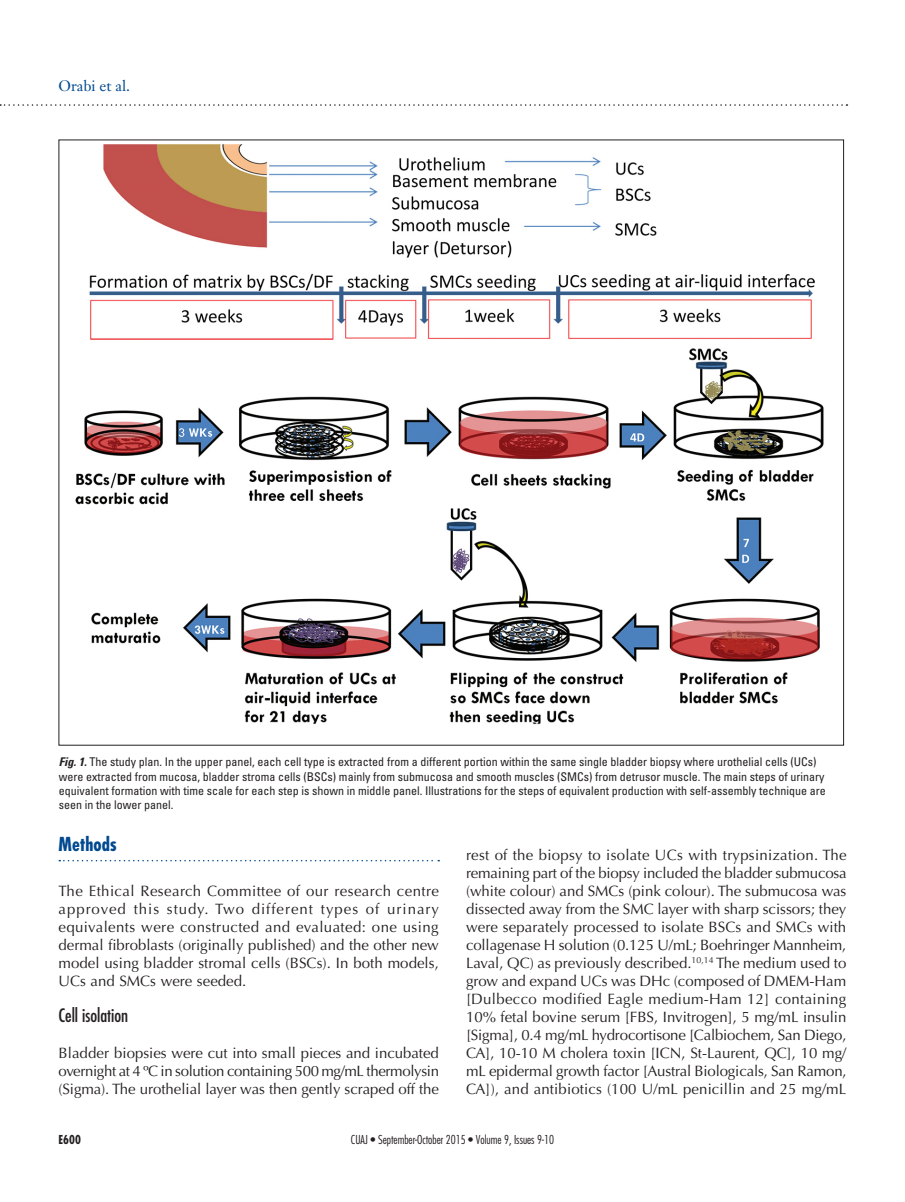
<style>
.page{position:relative;width:905px;height:1202px;background:#fff}
.page>*{position:absolute;margin:0;border:0;box-sizing:border-box;transform-origin:0 0}
.t1{font:700 condensed 18.75px "Futura";color:#014990}
.t2{font:condensed 18px "Futura";color:#231f20}
.t3{font:15px/18px "Optima";color:#231f20;text-align:justify}
.t4{font:15px "Janson Text";color:#014990}
.t5{font:condensed 12px/14.4px "Univers";color:#231f20}
.t6{font:300 condensed 12px "Futura";color:#231f20}
.t7{font:700 condensed 12px "Futura";color:#231f20}
.s1{font-weight:700;font-style:italic}
</style>
<div class="page">
<svg style="left:0;top:104px;width:847px;height:2px"></svg>
<svg style="left:59px;top:860px;width:380px;height:1px"></svg>
<img style="left:75px;top:144px;width:749px;height:581px">
<p class="t4" style="left:58px;top:76px;width:73px">Orabi et al.</p>
<p class="t5" style="left:59px;top:754px;width:768px"><span class="s1">Fig. 1.</span> The study plan. In the upper panel, each cell type is extracted from a different portion within the same single bladder biopsy where urothelial cells (UCs) were extracted from mucosa, bladder stroma cells (BSCs) mainly from submucosa and smooth muscles (SMCs) from detrusor muscle. The main steps of urinary equivalent formation with time scale for each step is shown in middle panel. Illustrations for the steps of equivalent production with self-assembly technique are seen in the lower panel.</p>
<p class="t1" style="left:58px;top:832px;width:60px">Methods</p>
<p class="t3" style="left:58px;top:882px;width:382px">The Ethical Research Committee of our research centre approved this study. Two different types of urinary equivalents were constructed and evaluated: one using dermal fibroblasts (originally published) and the other new model using bladder stromal cells (BSCs). In both models, UCs and SMCs were seeded.</p>
<p class="t2" style="left:58px;top:1004px;width:71px">Cell isolation</p>
<p class="t3" style="left:58px;top:1044px;width:382px">Bladder biopsies were cut into small pieces and incubated overnight at 4 ºC in solution containing 500 mg/mL thermolysin (Sigma). The urothelial layer was then gently scraped off the</p>
<p class="t3" style="left:466px;top:846px;width:382px">rest of the biopsy to isolate UCs with trypsinization. The remaining part of the biopsy included the bladder submucosa (white colour) and SMCs (pink colour). The submucosa was dissected away from the SMC layer with sharp scissors; they were separately processed to isolate BSCs and SMCs with collagenase H solution (0.125 U/mL; Boehringer Mannheim, Laval, QC) as previously described.<sup>10,14</sup> The medium used to grow and expand UCs was DHc (composed of DMEM-Ham [Dulbecco modified Eagle medium-Ham 12] containing 10% fetal bovine serum [FBS, Invitrogen], 5 mg/mL insulin [Sigma], 0.4 mg/mL hydrocortisone [Calbiochem, San Diego, CA], 10-10 M cholera toxin [ICN, St-Laurent, QC], 10 mg/ mL epidermal growth factor [Austral Biologicals, San Ramon, CA]), and antibiotics (100 U/mL penicillin and 25 mg/mL</p>
<p class="t7" style="left:58px;top:1131px;width:24px">E600</p>
<p class="t6" style="left:351px;top:1132px;width:204px">CUAJ • September-October 2015 • Volume 9, Issues 9-10</p>
</div>
